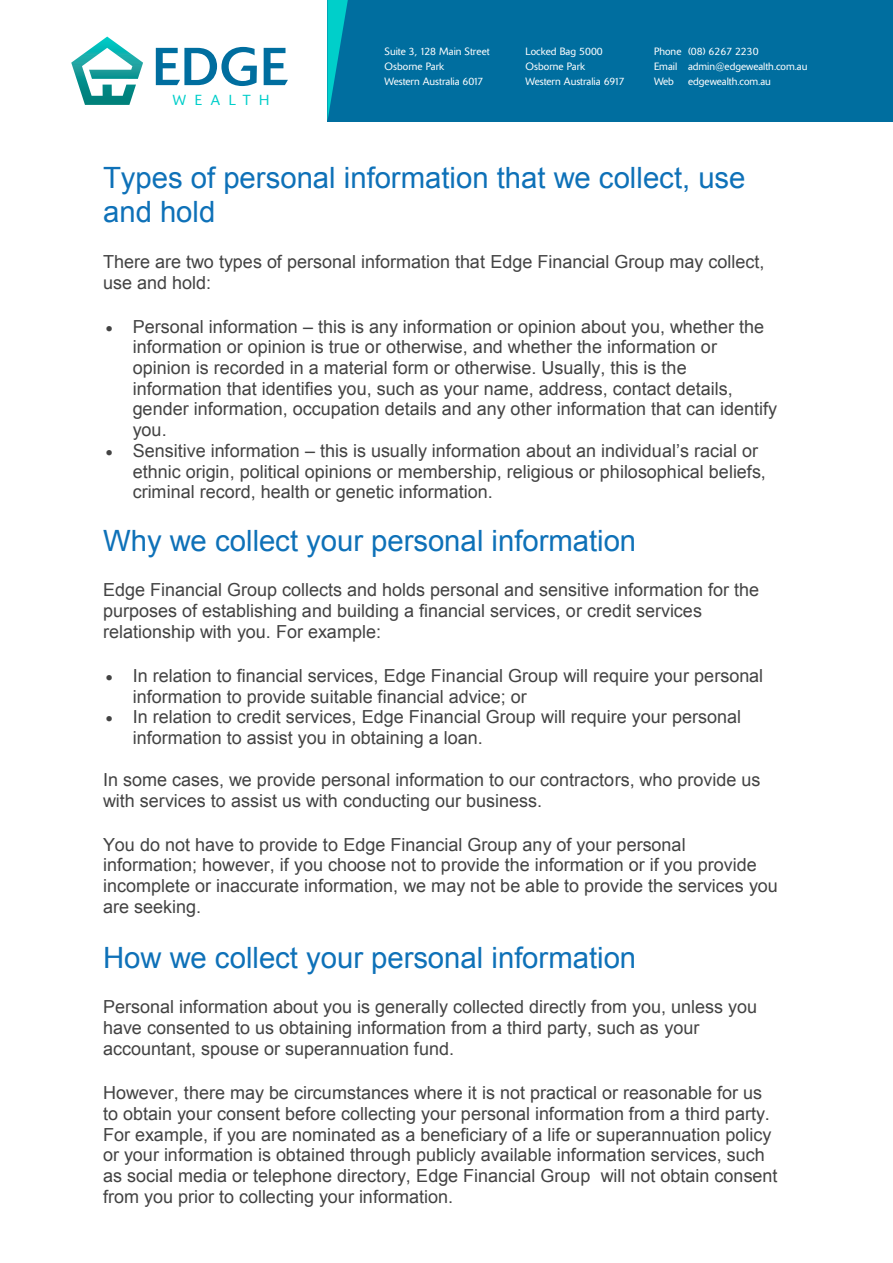
<style>
.page{position:relative;width:893px;height:1263px;background:#fff}
.page>*{position:absolute;margin:0;border:0;box-sizing:border-box;transform-origin:0 0}
.t1{font:52.8px "Delta";color:#006e9f}
.t2{font:29.4px/33.6px "Arial";color:#0e71b8}
.t3{font:18px/20.7px "Arial";color:#434343}
.t4{font:300 14.4px "Delta";letter-spacing:.6em;color:#00ceca}
.t5{font:300 10.5px/15px "Delta";color:#fff}
</style>
<div class="page">
<div style="left:327px;top:0;width:566px;height:121px;background:#006e9f"></div>
<svg style="left:327px;top:0;width:21px;height:121px"></svg>
<svg style="left:71px;top:37px;width:72px;height:68px"></svg>
<p class="t1" style="left:153px;top:36px;width:137px">EDGE</p>
<p class="t4" style="left:173px;top:91px;width:98px">WEALTH</p>
<p class="t5" style="left:385px;top:44px;width:107px">Suite 3, 128 Main Street<br>Osborne Park<br>Western Australia 6017</p>
<p class="t5" style="left:526px;top:44px;width:100px">Locked Bag 5000<br>Osborne Park<br>Western Australia 6917</p>
<p class="t5" style="left:654px;top:44px;width:155px">Phone (08) 6267 2230<br>Email admin@edgewealth.com.au</p>
<p class="t5" style="left:654px;top:74px;width:21px">Web</p>
<p class="t5" style="left:688px;top:74px;width:84px">edgewealth.com.au</p>
<p class="t2" style="left:103px;top:162px;width:644px">Types of personal information that we collect, use and hold</p>
<p class="t3" style="left:103px;top:251px;width:663px">There are two types of personal information that Edge Financial Group may collect, use and hold:</p>
<p class="t3" style="left:133px;top:316px;width:646px;text-indent:-27px">• Personal information – this is any information or opinion about you, whether the information or opinion is true or otherwise, and whether the information or opinion is recorded in a material form or otherwise. Usually, this is the information that identifies you, such as your name, address, contact details, gender information, occupation details and any other information that can identify you.</p>
<p class="t3" style="left:133px;top:440px;width:635px;text-indent:-27px">• Sensitive information – this is usually information about an individual’s racial or ethnic origin, political opinions or membership, religious or philosophical beliefs, criminal record, health or genetic information.</p>
<p class="t2" style="left:103px;top:524px;width:535px">Why we collect your personal information</p>
<p class="t3" style="left:103px;top:579px;width:657px">Edge Financial Group collects and holds personal and sensitive information for the purposes of establishing and building a financial services, or credit services relationship with you. For example:</p>
<p class="t3" style="left:133px;top:665px;width:632px;text-indent:-27px">• In relation to financial services, Edge Financial Group will require your personal information to provide suitable financial advice; or</p>
<p class="t3" style="left:133px;top:707px;width:610px;text-indent:-27px">• In relation to credit services, Edge Financial Group will require your personal information to assist you in obtaining a loan.</p>
<p class="t3" style="left:103px;top:769px;width:659px">In some cases, we provide personal information to our contractors, who provide us with services to assist us with conducting our business.</p>
<p class="t3" style="left:103px;top:834px;width:676px">You do not have to provide to Edge Financial Group any of your personal information; however, if you choose not to provide the information or if you provide incomplete or inaccurate information, we may not be able to provide the services you are seeking.</p>
<p class="t2" style="left:103px;top:941px;width:535px">How we collect your personal information</p>
<p class="t3" style="left:103px;top:997px;width:656px">Personal information about you is generally collected directly from you, unless you have consented to us obtaining information from a third party, such as your accountant, spouse or superannuation fund.</p>
<p class="t3" style="left:103px;top:1083px;width:676px">However, there may be circumstances where it is not practical or reasonable for us to obtain your consent before collecting your personal information from a third party.<br>For example, if you are nominated as a beneficiary of a life or superannuation policy or your information is obtained through publicly available information services, such as social media or telephone directory, Edge Financial Group will not obtain consent from you prior to collecting your information.</p>
</div>
